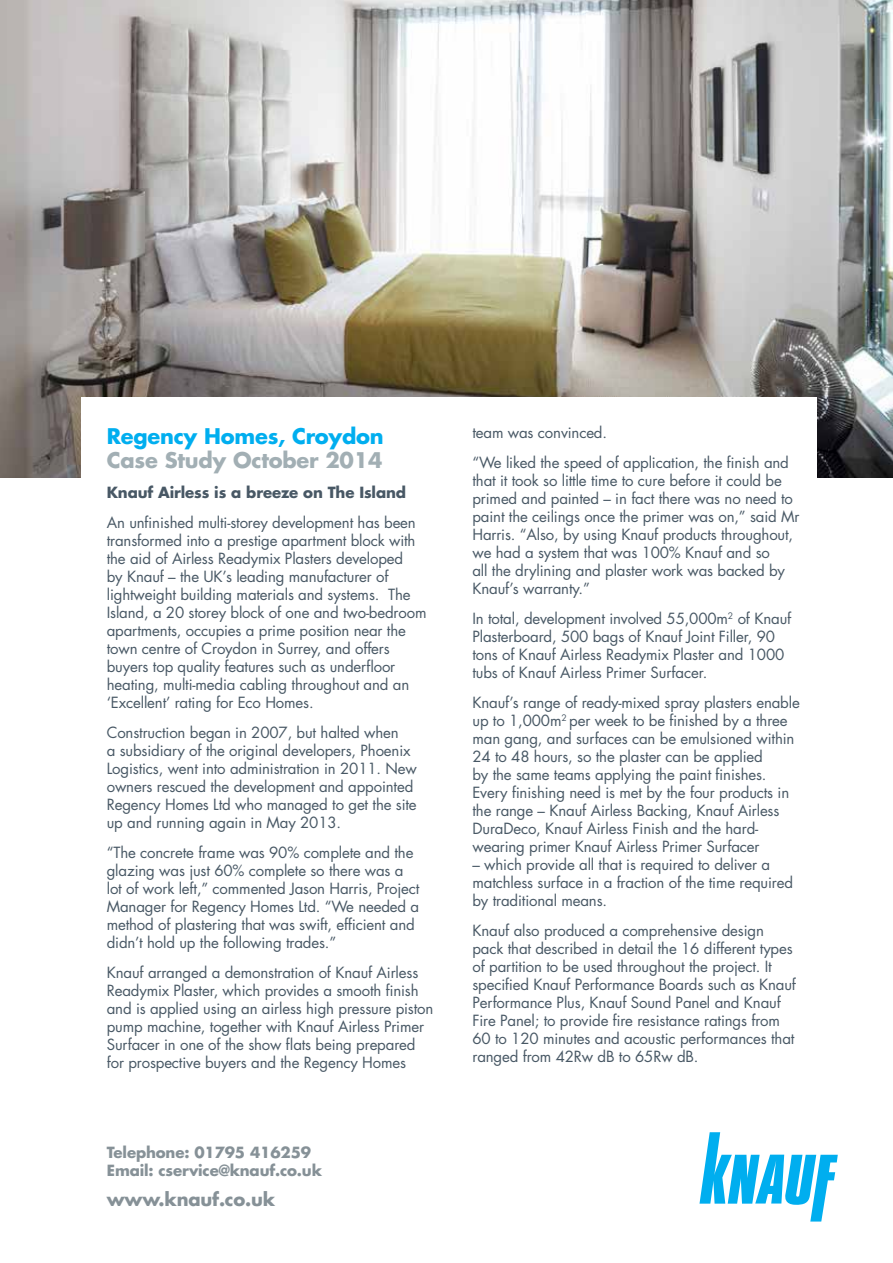
<style>
.page{position:relative;width:893px;height:1263px;background:#fff}
.page>*{position:absolute;margin:0;border:0;box-sizing:border-box;transform-origin:0 0}
.t1{font:700 21px "Futura Std";letter-spacing:-.01em;color:#00aeef}
.t2{font:700 21px "Futura Std";letter-spacing:-.01em;color:#a2afb4}
.t3{font:700 18px "Futura Std";letter-spacing:-.01em;color:#869197}
.t4{font:15px/18px "Futura Std";letter-spacing:-.01em;color:#485865}
.t5{font:700 15px/18px "Futura Std";letter-spacing:-.01em;color:#869197}
.t6{font:700 15px "Futura Std";letter-spacing:-.01em;color:#485865}
</style>
<div class="page">
<img style="left:0;top:0;width:893px;height:478px">
<div style="left:81px;top:397px;width:736px;height:808px;background:#fff"></div>
<svg style="left:699px;top:1132px;width:139px;height:89px"></svg>
<h1 class="t1" style="left:107px;top:422px;width:278px">Regency Homes, Croydon</h1>
<h1 class="t2" style="left:107px;top:446px;width:277px">Case Study October 2014</h1>
<p class="t6" style="left:107px;top:482px;width:301px">Knauf Airless is a breeze on The Island</p>
<p class="t4" style="left:107px;top:514px;width:321px">An unfinished multi-storey development has been transformed into a prestige apartment block with the aid of Airless Readymix Plasters developed<br>by Knauf – the UK’s leading manufacturer of lightweight building materials and systems. The Island, a 20 storey block of one and two-bedroom apartments, occupies a prime position near the town centre of Croydon in Surrey, and offers buyers top quality features such as underfloor heating, multi-media cabling throughout and an ‘Excellent’ rating for Eco Homes.</p>
<p class="t4" style="left:107px;top:724px;width:312px">Construction began in 2007, but halted when<br>a subsidiary of the original developers, Phoenix Logistics, went into administration in 2011. New owners rescued the development and appointed Regency Homes Ltd who managed to get the site up and running again in May 2013.</p>
<p class="t4" style="left:107px;top:844px;width:314px">“The concrete frame was 90% complete and the glazing was just 60% complete so there was a lot of work left,” commented Jason Harris, Project Manager for Regency Homes Ltd. “We needed a method of plastering that was swift, efficient and didn’t hold up the following trades.”</p>
<p class="t4" style="left:107px;top:964px;width:328px">Knauf arranged a demonstration of Knauf Airless Readymix Plaster, which provides a smooth finish and is applied using an airless high pressure piston pump machine, together with Knauf Airless Primer Surfacer in one of the show flats being prepared for prospective buyers and the Regency Homes</p>
<p class="t5" style="left:107px;top:1143px;width:217px">Telephone: 01795 416259<br>Email: cservice@knauf.co.uk</p>
<p class="t3" style="left:107px;top:1187px;width:170px">www.knauf.co.uk</p>
<p class="t4" style="left:472px;top:418px;width:318px;line-height:30px">team was convinced.<br>“We liked the speed of application, the finish and</p>
<p class="t4" style="left:472px;top:472px;width:329px">that it took so little time to cure before it could be primed and painted – in fact there was no need to paint the ceilings once the primer was on,” said Mr Harris. “Also, by using Knauf products throughout, we had a system that was 100% Knauf and so<br>all the drylining and plaster work was backed by Knauf’s warranty.”</p>
<p class="t4" style="left:472px;top:610px;width:320px">In total, development involved 55,000m<sup>2</sup> of Knauf Plasterboard, 500 bags of Knauf Joint Filler, 90 tons of Knauf Airless Readymix Plaster and 1000 tubs of Knauf Airless Primer Surfacer.</p>
<p class="t4" style="left:472px;top:694px;width:329px">Knauf’s range of ready-mixed spray plasters enable up to 1,000m<sup>2</sup> per week to be finished by a three man gang, and surfaces can be emulsioned within 24 to 48 hours, so the plaster can be applied<br>by the same teams applying the paint finishes.<br>Every finishing need is met by the four products in the range – Knauf Airless Backing, Knauf Airless DuraDeco, Knauf Airless Finish and the hard&shy;wearing primer Knauf Airless Primer Surfacer</p>
<p class="t4" style="left:472px;top:856px;width:322px">– which provide all that is required to deliver a matchless surface in a fraction of the time required by traditional means.</p>
<p class="t4" style="left:472px;top:922px;width:325px">Knauf also produced a comprehensive design pack that described in detail the 16 different types of partition to be used throughout the project. It specified Knauf Performance Boards such as Knauf Performance Plus, Knauf Sound Panel and Knauf Fire Panel; to provide fire resistance ratings from 60 to 120 minutes and acoustic performances that ranged from 42Rw dB to 65Rw dB.</p>
</div>
